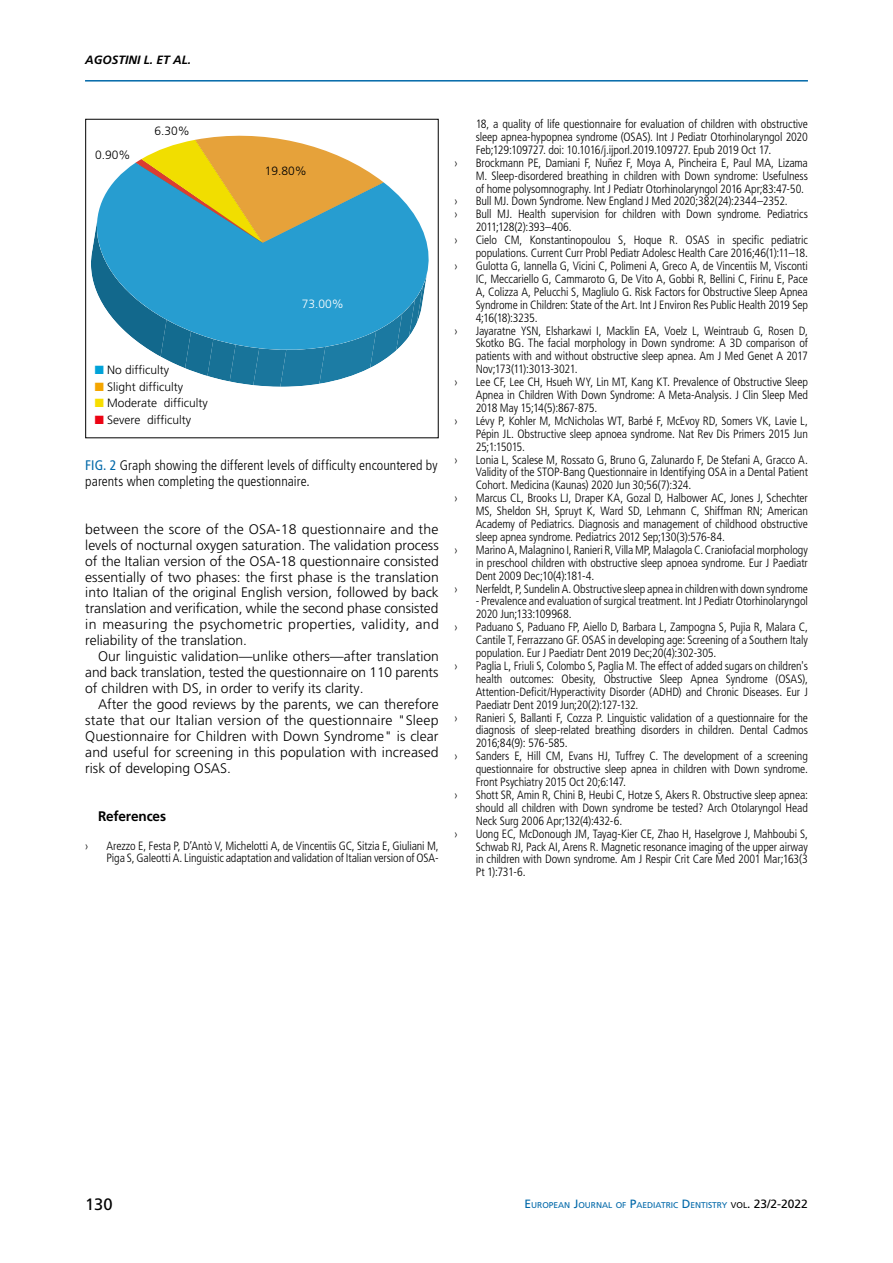
<style>
.page{position:relative;width:893px;height:1263px;background:#fff}
.page>*{position:absolute;margin:0;border:0;box-sizing:border-box;transform-origin:0 0}
.t1{font:16.5px "Frutiger LT Std";color:#000}
.t2{font:300 13.8px/15.9px "Frutiger LT Std";color:#000;text-align:justify}
.t3{font:300 condensed 13.8px/15.9px "Frutiger";letter-spacing:.005em;color:#000}
.t4{font:700 13.8px "Frutiger LT Std";letter-spacing:-.01em;color:#000}
.t5{font:300 condensed 12px/12.9px "Frutiger LT Std";letter-spacing:-.01em;color:#000;text-align:justify}
.t6{font:300 12px "Frutiger LT Std";color:#000}
.t7{font:300 condensed 12px "Frutiger";color:#000}
.t8{font:italic 700 12px "Frutiger LT Std";color:#000}
.t9{font:300 12px "Frutiger LT Std";color:#fff}
.t10{font:8.4px "Frutiger LT Std";color:#0068a9}
.s1{color:#00a2d8}
.s2{color:#f4a500}
.s3{color:#f7de00}
.s4{color:#ec0313}
.s5{font-weight:400;color:#0068a9}
.s6{font-size:12px}
.s7{color:#000}
.s8{font-size:12px;color:#000}
</style>
<div class="page">
<hr style="left:85px;top:80px;width:723px;height:2px;background:#0068a9">
<svg style="left:91px;top:136px;width:337px;height:251px"></svg>
<p class="t8" style="left:85px;top:53px;width:108px">AGOSTINI L. ET AL.</p>
<p class="t6" style="left:95px;top:148px;width:37px">0.90%</p>
<p class="t6" style="left:155px;top:124px;width:37px">6.30%</p>
<p class="t6" style="left:95px;top:363px;width:76px"><span class="s1">■</span> No difficulty</p>
<p class="t6" style="left:95px;top:380px;width:90px"><span class="s2">■</span> Slight difficulty</p>
<p class="t6" style="left:95px;top:396px;width:115px"><span class="s3">■</span> Moderate difficulty</p>
<p class="t6" style="left:95px;top:413px;width:98px"><span class="s4">■</span> Severe difficulty</p>
<p class="t6" style="left:265px;top:164px;width:44px">19.80%</p>
<p class="t9" style="left:302px;top:297px;width:44px">73.00%</p>
<p class="t3" style="left:85px;top:457px;width:354px"><span class="s5">FIG. 2</span> Graph showing the different levels of difficulty encountered by parents when completing the questionnaire.</p>
<p class="t2" style="left:85px;top:521px;width:355px">between the score of the OSA-18 questionnaire and the levels of nocturnal oxygen saturation. The validation process of the Italian version of the OSA-18 questionnaire consisted essentially of two phases: the first phase is the translation into Italian of the original English version, followed by back translation and verification, while the second phase consisted in measuring the psychometric properties, validity, and reliability of the translation.</p>
<p class="t2" style="left:85px;top:649px;width:355px;text-indent:13px">Our linguistic validation—unlike others—after translation and back translation, tested the questionnaire on 110 parents of children with DS, in order to verify its clarity.</p>
<p class="t2" style="left:85px;top:697px;width:355px;text-indent:13px">After the good reviews by the parents, we can therefore state that our Italian version of the questionnaire "Sleep Questionnaire for Children with Down Syndrome" is clear and useful for screening in this population with increased risk of developing OSAS.</p>
<p class="t4" style="left:98px;top:808px;width:70px">References</p>
<p class="t7" style="left:85px;top:839px;width:5px">›</p>
<p class="t5" style="left:107px;top:839px;width:334px">Arezzo E, Festa P, D’Antò V, Michelotti A, de Vincentiis GC, Sitzia E, Giuliani M,<br>Piga S, Galeotti A. Linguistic adaptation and validation of Italian version of OSA-</p>
<p class="t5" style="left:476px;top:118px;width:334px">18, a quality of life questionnaire for evaluation of children with obstructive sleep apnea-hypopnea syndrome (OSAS). Int J Pediatr Otorhinolaryngol 2020<br>Feb;129:109727. doi: 10.1016/j.ijporl.2019.109727. Epub 2019 Oct 17.</p>
<p class="t7" style="left:454px;top:156px;width:5px">›</p>
<p class="t5" style="left:476px;top:156px;width:334px">Brockmann PE, Damiani F, Nuñez F, Moya A, Pincheira E, Paul MA, Lizama M. Sleep-disordered breathing in children with Down syndrome: Usefulness of home polysomnography. Int J Pediatr Otorhinolaryngol 2016 Apr;83:47-50.</p>
<p class="t7" style="left:454px;top:195px;width:5px">›</p>
<p class="t5" style="left:476px;top:195px;width:313px">Bull MJ. Down Syndrome. New England J Med 2020;382(24):2344–2352.</p>
<p class="t7" style="left:454px;top:207px;width:5px">›</p>
<p class="t5" style="left:476px;top:208px;width:334px">Bull MJ. Health supervision for children with Down syndrome. Pediatrics<br>2011;128(2):393–406.</p>
<p class="t7" style="left:454px;top:233px;width:5px">›</p>
<p class="t5" style="left:476px;top:234px;width:334px">Cielo CM, Konstantinopoulou S, Hoque R. OSAS in specific pediatric populations. Current Curr Probl Pediatr Adolesc Health Care 2016;46(1):11–18.</p>
<p class="t7" style="left:454px;top:259px;width:5px">›</p>
<p class="t5" style="left:476px;top:260px;width:334px">Gulotta G, Iannella G, Vicini C, Polimeni A, Greco A, de Vincentiis M, Visconti IC, Meccariello G, Cammaroto G, De Vito A, Gobbi R, Bellini C, Firinu E, Pace A, Colizza A, Pelucchi S, Magliulo G. Risk Factors for Obstructive Sleep Apnea Syndrome in Children: State of the Art. Int J Environ Res Public Health 2019 Sep 4;16(18):3235.</p>
<p class="t7" style="left:454px;top:324px;width:5px">›</p>
<p class="t5" style="left:476px;top:324px;width:334px">Jayaratne YSN, Elsharkawi I, Macklin EA, Voelz L, Weintraub G, Rosen D, Skotko BG. The facial morphology in Down syndrome: A 3D comparison of patients with and without obstructive sleep apnea. Am J Med Genet A 2017<br>Nov;173(11):3013-3021.</p>
<p class="t7" style="left:454px;top:375px;width:5px">›</p>
<p class="t5" style="left:476px;top:376px;width:334px">Lee CF, Lee CH, Hsueh WY, Lin MT, Kang KT. Prevalence of Obstructive Sleep Apnea in Children With Down Syndrome: A Meta-Analysis. J Clin Sleep Med 2018 May 15;14(5):867-875.</p>
<p class="t7" style="left:454px;top:414px;width:5px">›</p>
<p class="t5" style="left:476px;top:414px;width:334px">Lévy P, Kohler M, McNicholas WT, Barbé F, McEvoy RD, Somers VK, Lavie L, Pépin JL. Obstructive sleep apnoea syndrome. Nat Rev Dis Primers 2015 Jun 25;1:15015.</p>
<p class="t7" style="left:454px;top:453px;width:5px">›</p>
<p class="t5" style="left:476px;top:453px;width:334px">Lonia L, Scalese M, Rossato G, Bruno G, Zalunardo F, De Stefani A, Gracco A.<br>Validity of the STOP-Bang Questionnaire in Identifying OSA in a Dental Patient Cohort. Medicina (Kaunas) 2020 Jun 30;56(7):324.</p>
<p class="t7" style="left:454px;top:491px;width:5px">›</p>
<p class="t5" style="left:476px;top:492px;width:334px">Marcus CL, Brooks LJ, Draper KA, Gozal D, Halbower AC, Jones J, Schechter MS, Sheldon SH, Spruyt K, Ward SD, Lehmann C, Shiffman RN; American Academy of Pediatrics. Diagnosis and management of childhood obstructive sleep apnea syndrome. Pediatrics 2012 Sep;130(3):576-84.</p>
<p class="t7" style="left:454px;top:543px;width:5px">›</p>
<p class="t5" style="left:476px;top:543px;width:334px">Marino A, Malagnino I, Ranieri R, Villa MP, Malagola C. Craniofacial morphology in preschool children with obstructive sleep apnoea syndrome. Eur J Paediatr Dent 2009 Dec;10(4):181-4.</p>
<p class="t7" style="left:454px;top:582px;width:5px">›</p>
<p class="t5" style="left:476px;top:582px;width:334px">Nerfeldt, P, Sundelin A. Obstructive sleep apnea in children with down syndrome</p>
<p class="t5" style="left:476px;top:595px;width:334px">- Prevalence and evaluation of surgical treatment. Int J Pediatr Otorhinolaryngol<br>2020 Jun;133:109968.</p>
<p class="t7" style="left:454px;top:620px;width:5px">›</p>
<p class="t5" style="left:476px;top:621px;width:334px">Paduano S, Paduano FP, Aiello D, Barbara L, Zampogna S, Pujia R, Malara C, Cantile T, Ferrazzano GF. OSAS in developing age: Screening of a Southern Italy population. Eur J Paediatr Dent 2019 Dec;20(4):302-305.</p>
<p class="t7" style="left:454px;top:659px;width:5px">›</p>
<p class="t5" style="left:476px;top:659px;width:334px">Paglia L, Friuli S, Colombo S, Paglia M. The effect of added sugars on children's health outcomes: Obesity, Obstructive Sleep Apnea Syndrome (OSAS), Attention-Deficit/Hyperactivity Disorder (ADHD) and Chronic Diseases. Eur J Paediatr Dent 2019 Jun;20(2):127-132.</p>
<p class="t7" style="left:454px;top:711px;width:5px">›</p>
<p class="t5" style="left:476px;top:711px;width:334px">Ranieri S, Ballanti F, Cozza P. Linguistic validation of a questionnaire for the diagnosis of sleep-related breathing disorders in children. Dental Cadmos 2016;84(9): 576-585.</p>
<p class="t7" style="left:454px;top:749px;width:5px">›</p>
<p class="t5" style="left:476px;top:750px;width:334px">Sanders E, Hill CM, Evans HJ, Tuffrey C. The development of a screening questionnaire for obstructive sleep apnea in children with Down syndrome.<br>Front Psychiatry 2015 Oct 20;6:147.</p>
<p class="t7" style="left:454px;top:788px;width:5px">›</p>
<p class="t5" style="left:476px;top:788px;width:334px">Shott SR, Amin R, Chini B, Heubi C, Hotze S, Akers R. Obstructive sleep apnea: should all children with Down syndrome be tested? Arch Otolaryngol Head Neck Surg 2006 Apr;132(4):432-6.</p>
<p class="t7" style="left:454px;top:827px;width:5px">›</p>
<p class="t5" style="left:476px;top:827px;width:334px">Uong EC, McDonough JM, Tayag-Kier CE, Zhao H, Haselgrove J, Mahboubi S, Schwab RJ, Pack AI, Arens R. Magnetic resonance imaging of the upper airway in children with Down syndrome. Am J Respir Crit Care Med 2001 Mar;163(3<br>Pt 1):731-6.</p>
<h1 class="t1" style="left:85px;top:1194px;width:29px">130</h1>
<p class="t10" style="left:524px;top:1200px;width:285px"><span class="s6">E</span>UROPEAN <span class="s6">J</span>OURNAL OF <span class="s6">P</span>AE DIATRIC <span class="s6">D</span> E NTISTRY <span class="s7">VOL</span><span class="s8">. 23/2-2022</span></p>
</div>
